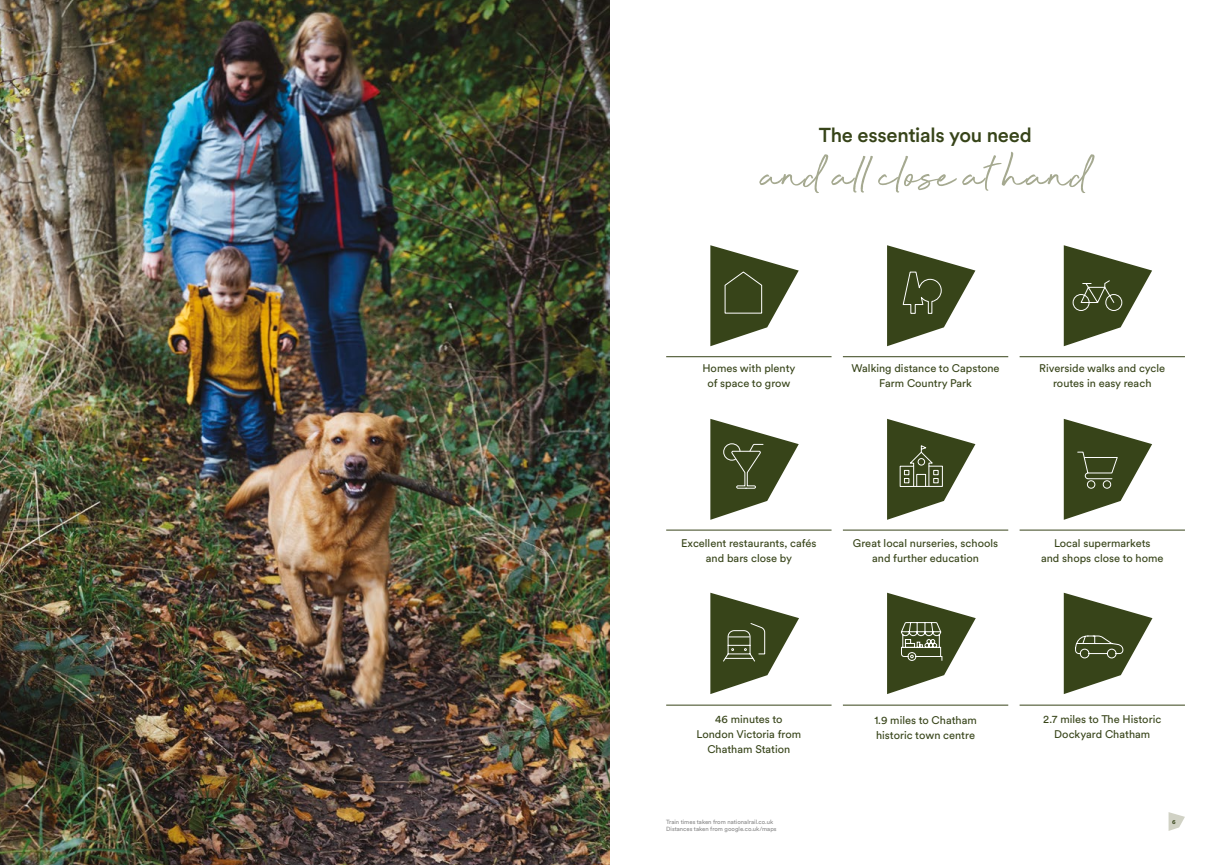
<style>
.page{position:relative;width:1219px;height:865px;background:#fff}
.page>*{position:absolute;margin:0;border:0;box-sizing:border-box;transform-origin:0 0}
.t1{font:60px "Beyond Infinity";letter-spacing:.025em;color:#a5a990}
.t2{font:500 20px "Circular XX";letter-spacing:-.015em;color:#374419}
.t3{font:11px/15px "Circular XX";color:#374419;text-align:center}
.t4{font:6px/7.2px "Circular XX";color:#878787}
.t5{font:700 6px "Circular XX";color:#374419}
.s1{font-size:11.3px}
</style>
<div class="page">
<img style="left:0;top:0;width:610px;height:865px">
<svg style="left:1064px;top:419px;width:88px;height:101px"></svg>
<svg style="left:887px;top:419px;width:88px;height:101px"></svg>
<svg style="left:710px;top:419px;width:89px;height:101px"></svg>
<svg style="left:710px;top:245px;width:89px;height:101px"></svg>
<svg style="left:887px;top:245px;width:88px;height:101px"></svg>
<svg style="left:1064px;top:245px;width:88px;height:101px"></svg>
<svg style="left:1064px;top:592px;width:88px;height:102px"></svg>
<hr style="left:666px;top:356px;width:165px;height:1px;background:#374419">
<hr style="left:666px;top:529px;width:165px;height:1px;background:#374419">
<hr style="left:666px;top:704px;width:165px;height:1px;background:#374419">
<hr style="left:843px;top:356px;width:165px;height:1px;background:#374419">
<hr style="left:843px;top:529px;width:165px;height:1px;background:#374419">
<hr style="left:843px;top:704px;width:165px;height:1px;background:#374419">
<hr style="left:1020px;top:356px;width:165px;height:1px;background:#374419">
<hr style="left:1020px;top:529px;width:165px;height:1px;background:#374419">
<hr style="left:1020px;top:704px;width:165px;height:1px;background:#374419">
<svg style="left:710px;top:592px;width:89px;height:102px"></svg>
<svg style="left:887px;top:592px;width:89px;height:102px"></svg>
<svg style="left:1168px;top:812px;width:17px;height:19px"></svg>
<h2 class="t2" style="left:819px;top:121px;width:215px">The essentials you need</h2>
<h1 class="t1" style="left:760px;top:139px;width:332px">and all close at hand</h1>
<p class="t3" style="left:702px;top:360px;width:94px">Homes with plenty of space to grow</p>
<p class="t3" style="left:851px;top:360px;width:150px">Walking distance to Capstone<br>Farm Country Park</p>
<p class="t3" style="left:1039px;top:360px;width:127px">Riverside walks and cycle routes in easy reach</p>
<p class="t3" style="left:681px;top:534px;width:137px">Excellent restaurants, cafés and bars close by</p>
<p class="t3" style="left:853px;top:534px;width:147px">Great local nurseries, schools and further education</p>
<p class="t3" style="left:1041px;top:534px;width:124px">Local supermarkets<br>and shops close to home</p>
<p class="t3" style="left:696px;top:711px;width:106px">46 minutes to<br>London Victoria from<br>Chatham Station</p>
<p class="t3" style="left:874px;top:711px;width:104px;text-align:left"><span class="s1">1</span>.9 miles to Chatham historic town centre</p>
<p class="t3" style="left:1043px;top:711px;width:119px">2.7 miles to The Historic<br>Dockyard Chatham</p>
<p class="t4" style="left:666px;top:817px;width:112px">Train times taken from nationalrail.co.uk<br>Distances taken from google.co.uk/maps</p>
<p class="t5" style="left:1172px;top:817px;width:5px">6</p>
</div>
